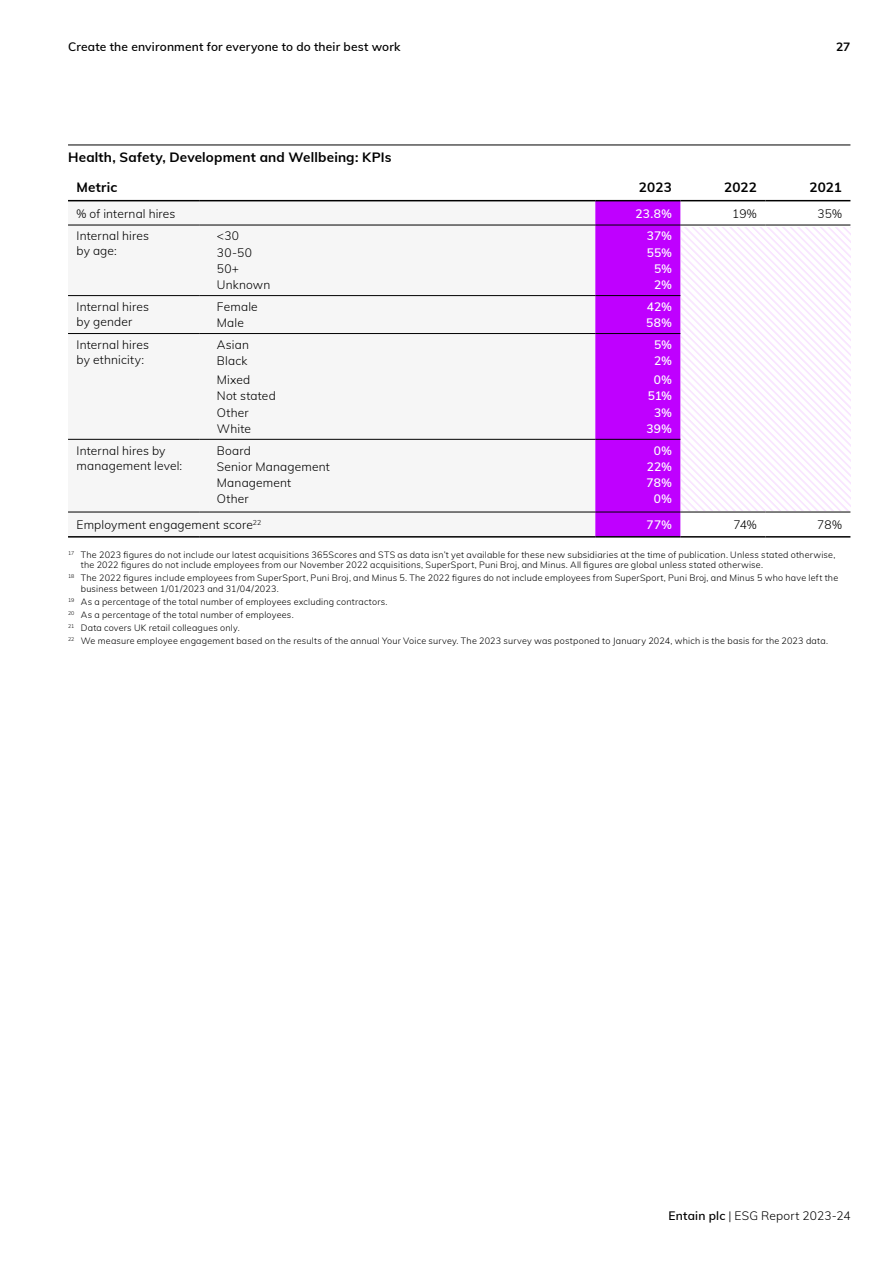
<style>
.page{position:relative;width:893px;height:1263px;background:#fff}
.page>*{position:absolute;margin:0;border:0;box-sizing:border-box;transform-origin:0 0}
.t1{font:700 13.5px "Mulish";letter-spacing:.015em;color:#000}
.t2{font:300 12px/15px "Mulish";letter-spacing:.015em;color:#000}
.t3{font:600 12px "Mulish";letter-spacing:.015em;color:#fff}
.t4{font:600 12px "Mulish";letter-spacing:.015em;color:#000}
.t5{font:700 12px "Mulish";color:#000}
.t6{font:300 9px/13.2px "Mulish";letter-spacing:.025em;color:#000}
.s1{font-weight:600}
</style>
<div class="page">
<hr style="left:68px;top:145px;width:782px;height:1px;background:#000">
<svg style="left:682px;top:227px;width:168px;height:283px"></svg>
<div style="left:68px;top:201px;width:527px;height:311px;background:#f6f6f6"></div>
<div style="left:595px;top:201px;width:85px;height:335px;background:#bf00ff"></div>
<hr style="left:68px;top:200px;width:132px;height:1px;background:#000">
<hr style="left:200px;top:200px;width:395px;height:1px;background:#000">
<hr style="left:595px;top:200px;width:85px;height:1px;background:#000">
<hr style="left:680px;top:200px;width:85px;height:1px;background:#000">
<hr style="left:765px;top:200px;width:85px;height:1px;background:#000">
<hr style="left:68px;top:295px;width:132px;height:1px;background:#000">
<hr style="left:200px;top:295px;width:395px;height:1px;background:#000">
<hr style="left:595px;top:295px;width:85px;height:1px;background:#000">
<hr style="left:68px;top:333px;width:132px;height:1px;background:#000">
<hr style="left:200px;top:333px;width:395px;height:1px;background:#000">
<hr style="left:595px;top:333px;width:85px;height:1px;background:#000">
<hr style="left:68px;top:439px;width:132px;height:1px;background:#000">
<hr style="left:200px;top:439px;width:395px;height:1px;background:#000">
<hr style="left:595px;top:439px;width:85px;height:1px;background:#000">
<hr style="left:68px;top:536px;width:132px;height:2px;background:#000">
<hr style="left:200px;top:536px;width:395px;height:2px;background:#000">
<hr style="left:595px;top:536px;width:85px;height:2px;background:#000">
<hr style="left:680px;top:536px;width:85px;height:2px;background:#000">
<hr style="left:765px;top:536px;width:85px;height:2px;background:#000">
<hr style="left:68px;top:512px;width:132px;height:1px;background:#000">
<hr style="left:200px;top:512px;width:395px;height:1px;background:#000">
<hr style="left:595px;top:512px;width:85px;height:1px;background:#000">
<hr style="left:680px;top:512px;width:85px;height:1px;background:#000">
<hr style="left:765px;top:512px;width:85px;height:1px;background:#000">
<hr style="left:68px;top:225px;width:132px;height:1px;background:#000">
<hr style="left:200px;top:225px;width:395px;height:1px;background:#000">
<hr style="left:595px;top:225px;width:85px;height:1px;background:#000">
<hr style="left:680px;top:225px;width:85px;height:1px;background:#000">
<hr style="left:765px;top:225px;width:85px;height:1px;background:#000">
<h2 class="t4" style="left:68px;top:38px;width:334px">Create the environment for everyone to do their best work</h2>
<h2 class="t5" style="left:836px;top:38px;width:16px">27</h2>
<h1 class="t1" style="left:68px;top:148px;width:325px">Health, Safety, Development and Wellbeing: KPIs</h1>
<h1 class="t1" style="left:77px;top:177px;width:42px">Metric</h1>
<h1 class="t1" style="left:639px;top:177px;width:34px">2023</h1>
<h1 class="t1" style="left:724px;top:177px;width:34px">2022</h1>
<h1 class="t1" style="left:809px;top:177px;width:34px">2021</h1>
<h2 class="t2" style="left:77px;top:206px;width:100px">% of internal hires</h2>
<h2 class="t3" style="left:635px;top:205px;width:38px">23.8%</h2>
<h2 class="t2" style="left:732px;top:206px;width:26px">19%</h2>
<h2 class="t2" style="left:817px;top:206px;width:26px">35%</h2>
<h2 class="t2" style="left:77px;top:228px;width:74px">Internal hires by age:</h2>
<h2 class="t2" style="left:217px;top:228px;width:24px">&lt;30</h2>
<h2 class="t3" style="left:647px;top:227px;width:27px">37%</h2>
<h2 class="t2" style="left:217px;top:244px;width:37px">30-50</h2>
<h2 class="t3" style="left:647px;top:243px;width:27px">55%</h2>
<h2 class="t2" style="left:217px;top:260px;width:24px">50+</h2>
<h2 class="t3" style="left:654px;top:260px;width:19px">5%</h2>
<h2 class="t2" style="left:217px;top:277px;width:55px">Unknown</h2>
<h2 class="t3" style="left:654px;top:276px;width:19px">2%</h2>
<h2 class="t2" style="left:77px;top:298px;width:74px">Internal hires by gender</h2>
<h2 class="t2" style="left:217px;top:298px;width:42px">Female</h2>
<h2 class="t3" style="left:647px;top:298px;width:27px">42%</h2>
<h2 class="t2" style="left:217px;top:315px;width:29px">Male</h2>
<h2 class="t3" style="left:646px;top:314px;width:27px">58%</h2>
<h2 class="t2" style="left:77px;top:336px;width:74px">Internal hires by ethnicity:</h2>
<h2 class="t2" style="left:217px;top:336px;width:34px">Asian</h2>
<h2 class="t3" style="left:654px;top:336px;width:19px">5%</h2>
<h2 class="t2" style="left:217px;top:353px;width:32px">Black</h2>
<h2 class="t3" style="left:654px;top:352px;width:19px">2%</h2>
<h2 class="t2" style="left:217px;top:372px;width:35px">Mixed</h2>
<h2 class="t3" style="left:654px;top:371px;width:19px">0%</h2>
<h2 class="t2" style="left:217px;top:388px;width:60px">Not stated</h2>
<h2 class="t3" style="left:648px;top:387px;width:26px">51%</h2>
<h2 class="t2" style="left:217px;top:404px;width:33px">Other</h2>
<h2 class="t3" style="left:654px;top:403px;width:19px">3%</h2>
<h2 class="t2" style="left:217px;top:420px;width:36px">White</h2>
<h2 class="t3" style="left:646px;top:420px;width:27px">39%</h2>
<h2 class="t2" style="left:77px;top:442px;width:107px">Internal hires by management level:</h2>
<h2 class="t2" style="left:217px;top:442px;width:35px">Board</h2>
<h2 class="t3" style="left:654px;top:441px;width:19px">0%</h2>
<h2 class="t2" style="left:217px;top:458px;width:114px">Senior Management</h2>
<h2 class="t3" style="left:647px;top:458px;width:27px">22%</h2>
<h2 class="t2" style="left:217px;top:475px;width:76px">Management</h2>
<h2 class="t3" style="left:647px;top:474px;width:27px">78%</h2>
<h2 class="t2" style="left:217px;top:491px;width:33px">Other</h2>
<h2 class="t3" style="left:654px;top:490px;width:19px">0%</h2>
<h2 class="t2" style="left:77px;top:517px;width:186px">Employment engagement score<sup>22</sup></h2>
<h2 class="t3" style="left:647px;top:516px;width:27px">77%</h2>
<h2 class="t2" style="left:733px;top:517px;width:25px">74%</h2>
<h2 class="t2" style="left:817px;top:517px;width:26px">78%</h2>
<p class="t6" style="left:81px;top:549px;width:756px;line-height:10.5px;text-indent:-13px"><sup>17</sup> The 2023 figures do not include our latest acquisitions 365Scores and STS as data isn’t yet available for these new subsidiaries at the time of publication. Unless stated otherwise, the 2022 figures do not include employees from our November 2022 acquisitions, SuperSport, Puni Broj, and Minus. All figures are global unless stated otherwise.</p>
<p class="t6" style="left:81px;top:572px;width:759px;line-height:10.5px;text-indent:-13px"><sup>18</sup> The 2022 figures include employees from SuperSport, Puni Broj, and Minus 5. The 2022 figures do not include employees from SuperSport, Puni Broj, and Minus 5 who have left the business between 1/01/2023 and 31/04/2023.</p>
<p class="t6" style="left:68px;top:595px;width:761px"><sup>19</sup> As a percentage of the total number of employees excluding contractors.<br><sup>20</sup> As a percentage of the total number of employees.<br><sup>21</sup> Data covers UK retail colleagues only.<br><sup>22</sup> We measure employee engagement based on the results of the annual Your Voice survey. The 2023 survey was postponed to January 2024, which is the basis for the 2023 data.</p>
<h2 class="t2" style="left:669px;top:1208px;width:184px"><span class="s1">Entain plc</span> | ESG Report 2023-24</h2>
</div>
